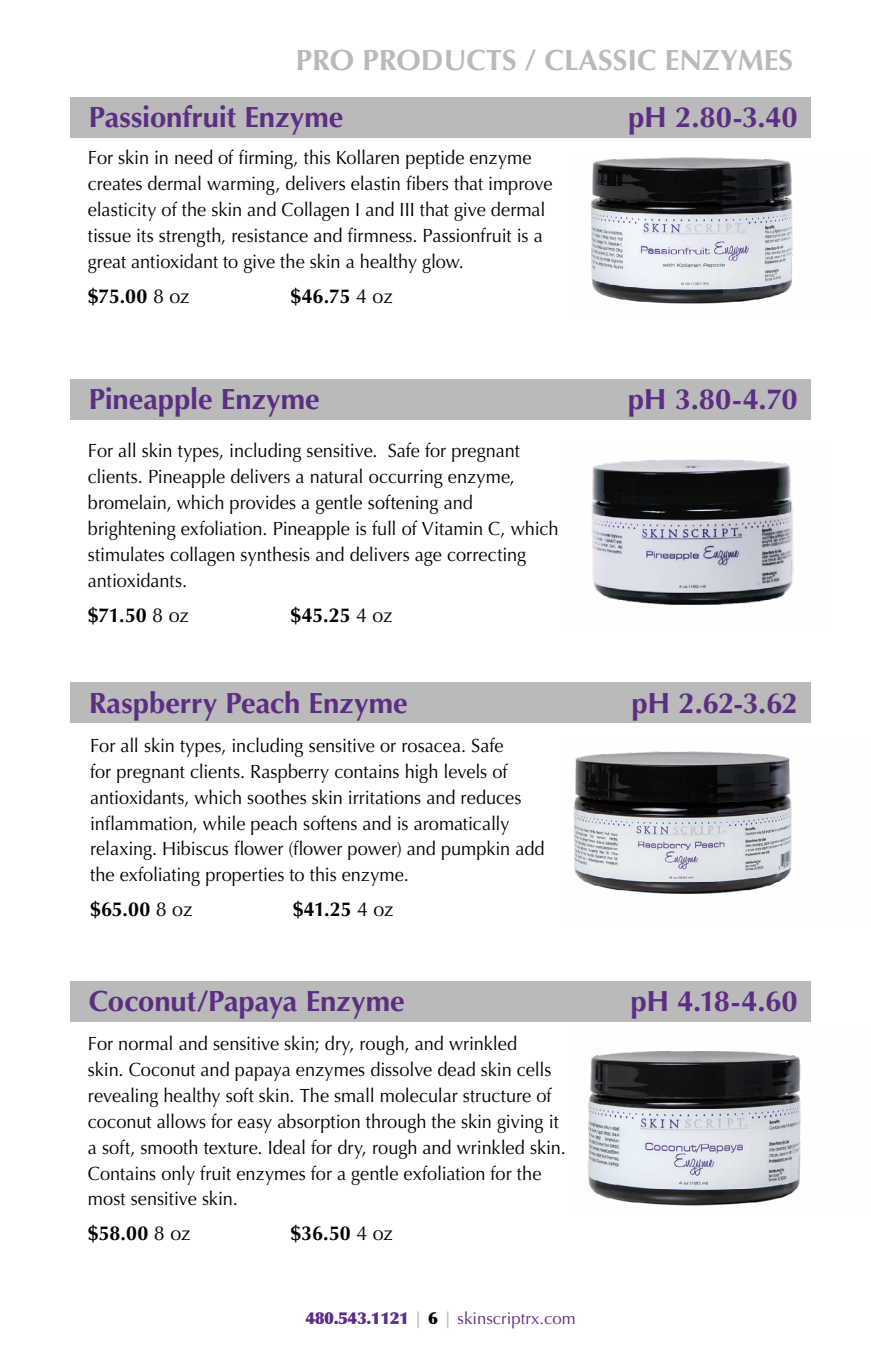
<style>
.page{position:relative;width:871px;height:1357px;background:#fff}
.page>*{position:absolute;margin:0;border:0;box-sizing:border-box;transform-origin:0 0}
.t1{font:700 29.25px "Optima";letter-spacing:-.005em;color:#5b2e83}
.t2{font:700 29.25px "Optima";color:#bababb}
.t3{font:700 20.25px "Optima";letter-spacing:-.005em;color:#000}
.t4{font:19.12px/25.9px "Optima";color:#000;scale:.95 1}
.t5{font:16.65px "Optima";color:#5b2e83}
.s1{font-weight:400}
.s2{font-weight:900}
.s3{font-weight:700;color:#bababb}
.s4{font-weight:900;color:#000}
</style>
<div class="page">
<img style="left:591px;top:157px;width:202px;height:147px">
<img style="left:587px;top:1051px;width:214px;height:155px">
<img style="left:574px;top:751px;width:218px;height:143px">
<img style="left:591px;top:459px;width:203px;height:146px">
<div style="left:71px;top:97px;width:740px;height:40px;background:#bababb"></div>
<div style="left:71px;top:981px;width:740px;height:40px;background:#bababb"></div>
<div style="left:71px;top:683px;width:740px;height:40px;background:#bababb"></div>
<div style="left:71px;top:379px;width:740px;height:40px;background:#bababb"></div>
<h1 class="t2" style="left:296px;top:43px;width:499px">PRO PRODUCTS / CLASSIC ENZYMES</h1>
<h1 class="t1" style="left:89px;top:100px;width:256px">Passionfruit Enzyme</h1>
<h1 class="t1" style="left:628px;top:100px;width:171px">pH 2.80-3.40</h1>
<p class="t4" style="left:88px;top:145px;width:490px">For skin in need of firming, this Kollaren peptide enzyme creates dermal warming, delivers elastin fibers that improve elasticity of the skin and Collagen I and III that give dermal tissue its strength, resistance and firmness. Passionfruit is a great antioxidant to give the skin a healthy glow.</p>
<p class="t3" style="left:88px;top:284px;width:103px">$75.00 <span class="s1">8 oz</span></p>
<p class="t3" style="left:290px;top:284px;width:104px">$46.75 <span class="s1">4 oz</span></p>
<h1 class="t1" style="left:89px;top:382px;width:233px">Pineapple Enzyme</h1>
<h1 class="t1" style="left:628px;top:382px;width:171px">pH 3.80-4.70</h1>
<p class="t4" style="left:88px;top:438px;width:497px">For all skin types, including sensitive. Safe for pregnant clients. Pineapple delivers a natural occurring enzyme, bromelain, which provides a gentle softening and brightening exfoliation. Pineapple is full of Vitamin C, which stimulates collagen synthesis and delivers age correcting antioxidants.</p>
<p class="t3" style="left:88px;top:603px;width:102px">$71.50 <span class="s1">8 oz</span></p>
<p class="t3" style="left:290px;top:603px;width:104px">$45.25 <span class="s1">4 oz</span></p>
<h1 class="t1" style="left:89px;top:686px;width:320px">Raspberry Peach Enzyme</h1>
<h1 class="t1" style="left:631px;top:686px;width:168px">pH 2.62-3.62</h1>
<p class="t4" style="left:90px;top:733px;width:480px">For all skin types, including sensitive or rosacea. Safe<br>for pregnant clients. Raspberry contains high levels of antioxidants, which soothes skin irritations and reduces inflammation, while peach softens and is aromatically relaxing. Hibiscus flower (flower power) and pumpkin add the exfoliating properties to this enzyme.</p>
<p class="t3" style="left:90px;top:897px;width:104px">$65.00 <span class="s1">8 oz</span></p>
<p class="t3" style="left:293px;top:897px;width:103px">$41.25 <span class="s1">4 oz</span></p>
<h1 class="t1" style="left:89px;top:984px;width:317px">Coconut/Papaya Enzyme</h1>
<h1 class="t1" style="left:630px;top:984px;width:169px">pH 4.18-4.60</h1>
<p class="t4" style="left:88px;top:1031px;width:504px">For normal and sensitive skin; dry, rough, and wrinkled<br>skin. Coconut and papaya enzymes dissolve dead skin cells revealing healthy soft skin. The small molecular structure of coconut allows for easy absorption through the skin giving it a soft, smooth texture. Ideal for dry, rough and wrinkled skin.<br>Contains only fruit enzymes for a gentle exfoliation for the most sensitive skin.</p>
<p class="t3" style="left:88px;top:1221px;width:104px">$58.00 <span class="s1">8 oz</span></p>
<p class="t3" style="left:290px;top:1221px;width:104px">$36.50 <span class="s1">4 oz</span></p>
<p class="t5" style="left:305px;top:1308px;width:272px"><span class="s2">480.543.1121</span> <span class="s3">|</span> <span class="s4">6</span> <span class="s3">|</span> skinscriptrx.com</p>
</div>
